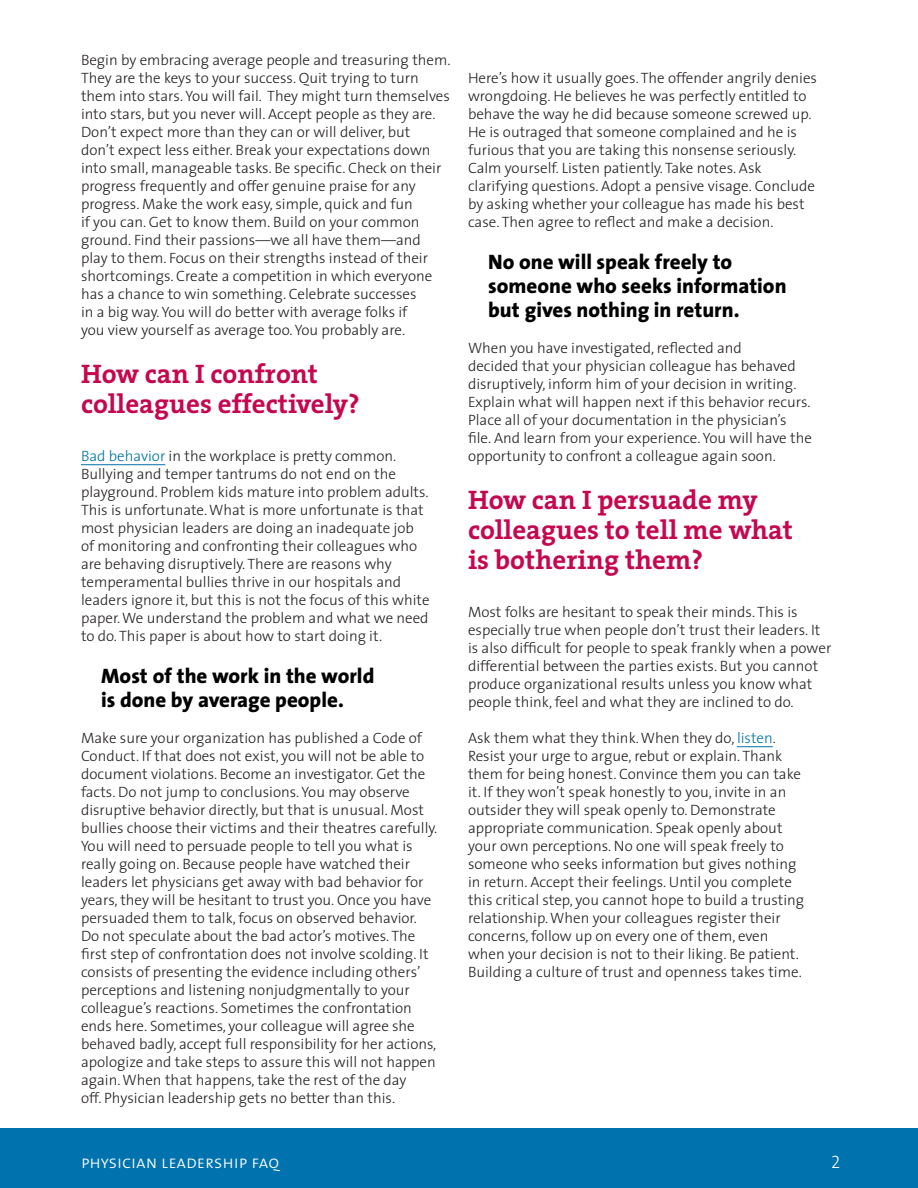
<style>
.page{position:relative;width:918px;height:1188px;background:#fff}
.page>*{position:absolute;margin:0;border:0;box-sizing:border-box;transform-origin:0 0}
.t1{font:700 27px/30px "The Serif";color:#c50750}
.t2{font:800 21px/24px "The Sans";color:#000}
.t3{font:18px "The Sans Light Caps";color:#fff}
.t4{font:300 15px/18px "The Sans";color:#231f20}
.s1{color:#0071a5}
</style>
<div class="page">
<div style="left:0;top:1128px;width:918px;height:60px;background:#0073ae"></div>
<hr style="left:81px;top:464px;width:84px;height:1px;background:#0071a5">
<hr style="left:737px;top:746px;width:36px;height:1px;background:#0071a5">
<p class="t4" style="left:81px;top:51px;width:371px">Begin by embracing average people and treasuring them.<br>They are the keys to your success. Quit trying to turn them into stars. You will fail. They might turn themselves into stars, but you never will. Accept people as they are.<br>Don’t expect more than they can or will deliver, but<br>don’t expect less either. Break your expectations down into small, manageable tasks. Be specific. Check on their progress frequently and offer genuine praise for any progress. Make the work easy, simple, quick and fun<br>if you can. Get to know them. Build on your common ground. Find their passions—we all have them—and play to them. Focus on their strengths instead of their shortcomings. Create a competition in which everyone has a chance to win something. Celebrate successes<br>in a big way. You will do better with average folks if<br>you view yourself as average too. You probably are.</p>
<p class="t1" style="left:81px;top:359px;width:280px">How can I confront colleagues effectively?</p>
<p class="t4" style="left:81px;top:447px;width:350px"><span class="s1">Bad behavior</span> in the workplace is pretty common.<br>Bullying and temper tantrums do not end on the playground. Problem kids mature into problem adults.<br>This is unfortunate. What is more unfortunate is that most physician leaders are doing an inadequate job of monitoring and confronting their colleagues who are behaving disruptively. There are reasons why temperamental bullies thrive in our hospitals and leaders ignore it, but this is not the focus of this white paper. We understand the problem and what we need to do. This paper is about how to start doing it.</p>
<p class="t2" style="left:101px;top:664px;width:275px">Most of the work in the world is done by average people.</p>
<p class="t4" style="left:81px;top:729px;width:358px">Make sure your organization has published a Code of Conduct. If that does not exist, you will not be able to document violations. Become an investigator. Get the facts. Do not jump to conclusions. You may observe disruptive behavior directly, but that is unusual. Most bullies choose their victims and their theatres carefully.<br>You will need to persuade people to tell you what is really going on. Because people have watched their leaders let physicians get away with bad behavior for years, they will be hesitant to trust you. Once you have persuaded them to talk, focus on observed behavior.<br>Do not speculate about the bad actor’s motives. The first step of confrontation does not involve scolding. It consists of presenting the evidence including others’ perceptions and listening nonjudgmentally to your colleague’s reactions. Sometimes the confrontation ends here. Sometimes, your colleague will agree she behaved badly, accept full responsibility for her actions, apologize and take steps to assure this will not happen again. When that happens, take the rest of the day<br>off. Physician leadership gets no better than this.</p>
<p class="t4" style="left:468px;top:69px;width:351px">Here’s how it usually goes. The offender angrily denies wrongdoing. He believes he was perfectly entitled to behave the way he did because someone screwed up.<br>He is outraged that someone complained and he is furious that you are taking this nonsense seriously.<br>Calm yourself. Listen patiently. Take notes. Ask clarifying questions. Adopt a pensive visage. Conclude by asking whether your colleague has made his best case. Then agree to reflect and make a decision.</p>
<p class="t2" style="left:488px;top:250px;width:300px">No one will speak freely to someone who seeks information but gives nothing in return.</p>
<p class="t4" style="left:468px;top:339px;width:330px">When you have investigated, reflected and<br>decided that your physician colleague has behaved disruptively, inform him of your decision in writing.</p>
<p class="t4" style="left:468px;top:393px;width:346px">Explain what will happen next if this behavior recurs.<br>Place all of your documentation in the physician’s file. And learn from your experience. You will have the opportunity to confront a colleague again soon.</p>
<p class="t1" style="left:468px;top:485px;width:326px">How can I persuade my colleagues to tell me what is bothering them?</p>
<p class="t4" style="left:468px;top:603px;width:365px">Most folks are hesitant to speak their minds. This is especially true when people don’t trust their leaders. It is also difficult for people to speak frankly when a power differential between the parties exists. But you cannot produce organizational results unless you know what people think, feel and what they are inclined to do.</p>
<p class="t4" style="left:468px;top:729px;width:338px">Ask them what they think. When they do, <span class="s1">listen</span>.<br>Resist your urge to argue, rebut or explain. Thank them for being honest. Convince them you can take it. If they won’t speak honestly to you, invite in an outsider they will speak openly to. Demonstrate appropriate communication. Speak openly about your own perceptions. No one will speak freely to someone who seeks information but gives nothing in return. Accept their feelings. Until you complete this critical step, you cannot hope to build a trusting relationship. When your colleagues register their concerns, follow up on every one of them, even when your decision is not to their liking. Be patient.<br>Building a culture of trust and openness takes time.</p>
<p class="t3" style="left:81px;top:1150px;width:200px">physician leadership faq</p>
<p class="t3" style="left:831px;top:1150px;width:11px">2</p>
</div>
